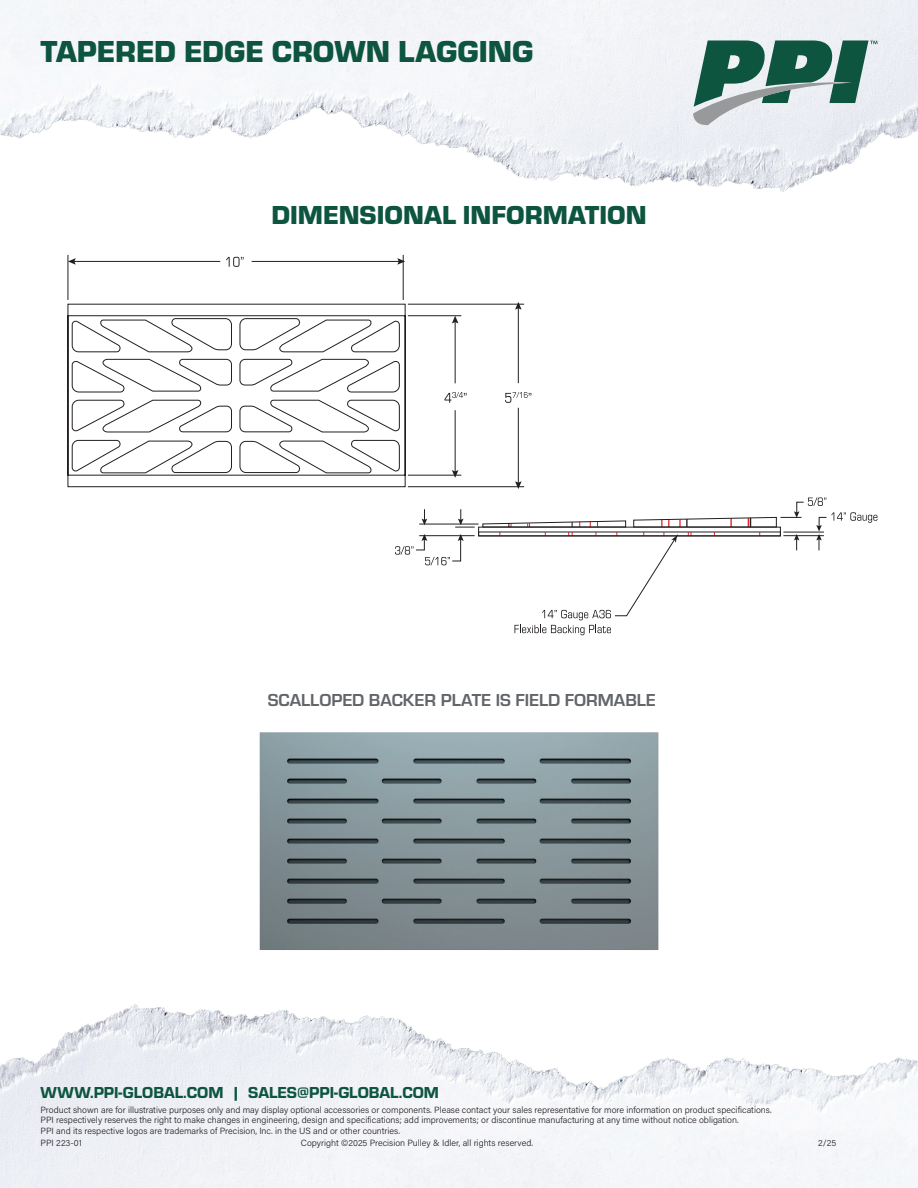
<style>
.page{position:relative;width:918px;height:1188px;background:#fff}
.page>*{position:absolute;margin:0;border:0;box-sizing:border-box;transform-origin:0 0}
.t1{font:900 31.5px "Eurostile";color:#0d553f}
.t2{font:900 27px "Eurostile";color:#0d553f}
.t3{font:700 18px "Eurostile";color:#62656a}
.t4{font:16.5px "Eurostile Hea";color:#0d553f}
.t5{font:300 9px/10.8px "Acumin Pro";color:#231f20}
</style>
<div class="page">
<img style="left:0;top:1004px;width:918px;height:184px">
<img style="left:0;top:0;width:918px;height:192px">
<svg style="left:693px;top:40px;width:184px;height:85px"></svg>
<svg style="left:67px;top:303px;width:339px;height:184px"></svg>
<svg style="left:71px;top:318px;width:329px;height:156px"></svg>
<hr style="left:67px;top:255px;width:1px;height:45px;background:#231f20">
<hr style="left:403px;top:255px;width:1px;height:45px;background:#231f20">
<hr style="left:73px;top:261px;width:147px;height:1px;background:#231f20">
<svg style="left:68px;top:258px;width:8px;height:7px"></svg>
<hr style="left:252px;top:261px;width:148px;height:1px;background:#231f20">
<svg style="left:397px;top:258px;width:8px;height:7px"></svg>
<hr style="left:518px;top:408px;width:1px;height:76px;background:#231f20">
<svg style="left:515px;top:481px;width:7px;height:8px"></svg>
<hr style="left:518px;top:307px;width:1px;height:76px;background:#231f20">
<svg style="left:515px;top:302px;width:7px;height:8px"></svg>
<hr style="left:455px;top:321px;width:1px;height:62px;background:#231f20">
<svg style="left:452px;top:316px;width:6px;height:7px"></svg>
<hr style="left:455px;top:410px;width:1px;height:63px;background:#231f20">
<svg style="left:452px;top:470px;width:6px;height:8px"></svg>
<hr style="left:408px;top:304px;width:116px;height:1px;background:#231f20">
<hr style="left:408px;top:486px;width:116px;height:1px;background:#231f20">
<hr style="left:408px;top:315px;width:53px;height:1px;background:#231f20">
<hr style="left:408px;top:475px;width:53px;height:1px;background:#231f20">
<svg style="left:226px;top:257px;width:18px;height:10px"></svg>
<svg style="left:444px;top:392px;width:23px;height:11px"></svg>
<svg style="left:505px;top:392px;width:26px;height:11px"></svg>
<div style="left:478px;top:532px;width:303px;height:4px;border:1px solid #231f20"></div>
<hr style="left:419px;top:524px;width:60px;height:1px;background:#231f20">
<hr style="left:419px;top:535px;width:56px;height:1px;background:#231f20">
<svg style="left:422px;top:509px;width:5px;height:16px"></svg>
<svg style="left:455px;top:509px;width:20px;height:19px"></svg>
<svg style="left:395px;top:534px;width:69px;height:31px"></svg>
<svg style="left:482px;top:497px;width:395px;height:138px"></svg>
<img style="left:259px;top:732px;width:400px;height:218px">
<h1 class="t1" style="left:40px;top:28px;width:494px">TAPERED EDGE CROWN LAGGING</h1>
<h2 class="t2" style="left:271px;top:196px;width:377px">DIMENSIONAL INFORMATION</h2>
<h3 class="t3" style="left:268px;top:687px;width:390px">SCALLOPED BACKER PLATE IS FIELD FORMABLE</h3>
<h3 class="t4" style="left:40px;top:1081px;width:400px">WWW.PPI-GLOBAL.COM | SALES@PPI-GLOBAL.COM</h3>
<p class="t5" style="left:40px;top:1137px;width:43px">PPI 223-01</p>
<p class="t5" style="left:301px;top:1137px;width:234px">Copyright ©2025 Precision Pulley &amp; Idler, all rights reserved.</p>
<p class="t5" style="left:818px;top:1137px;width:19px">2/25</p>
<p class="t5" style="left:40px;top:1104px;width:733px">Product shown are for illustrative purposes only and may display optional accessories or components. Please contact your sales representative for more information on product specifications.<br>PPI respectively reserves the right to make changes in engineering, design and specifications; add improvements; or discontinue manufacturing at any time without notice obligation.<br>PPI and its respective logos are trademarks of Precision, Inc. in the US and or other countries.</p>
</div>
